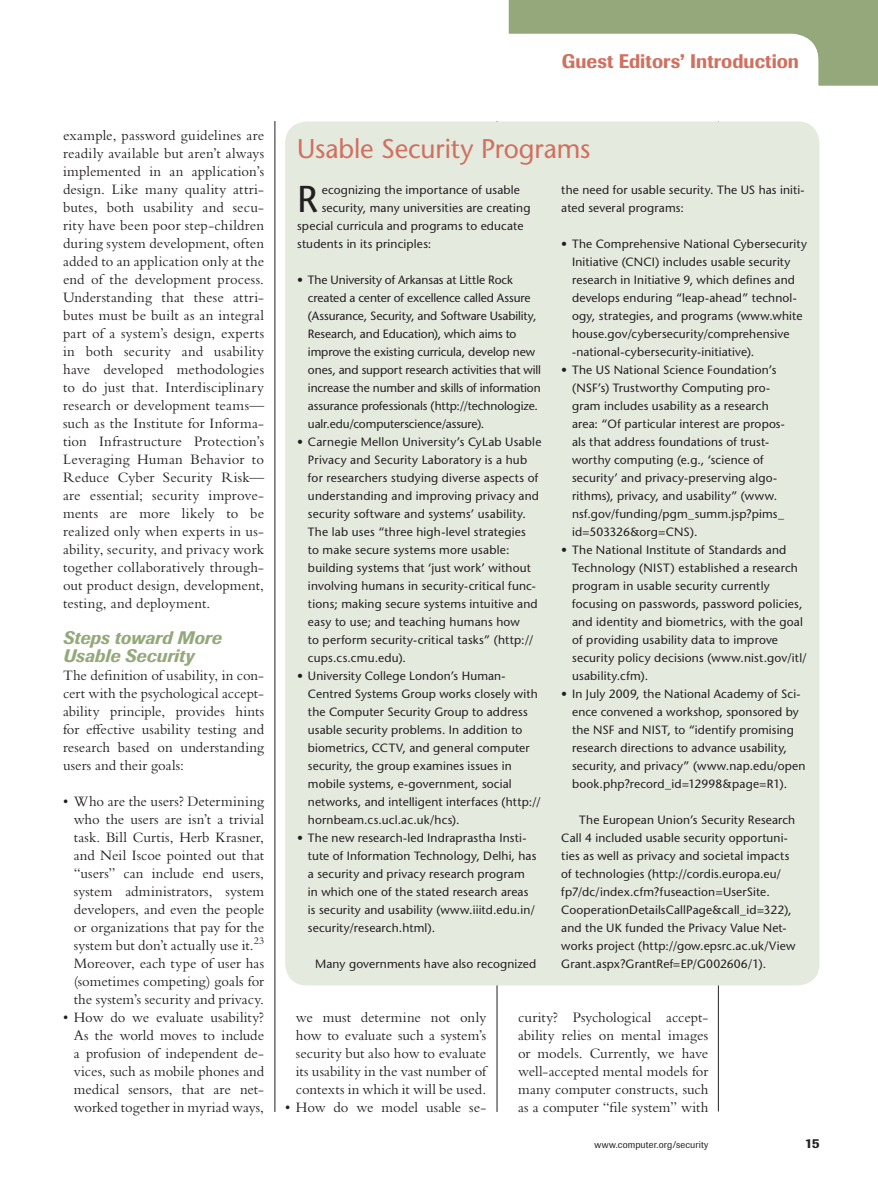
<style>
.page{position:relative;width:878px;height:1188px;background:#fff}
.page>*{position:absolute;margin:0;border:0;box-sizing:border-box;transform-origin:0 0}
.b_INTRO{font:500 37.35px "Stone Sans Std";color:#231f20}
.b_HEAD{font:500 27px "Stone Sans Std";letter-spacing:-.005em;color:#d0705f}
.t1{font:500 19.5px "Imago";color:#d0705f}
.Heading_1{font:italic 500 18px/18px "Imago";letter-spacing:.005em;color:#94a87b}
.PARAGRAPH{font:15px/18px "Bembo Std";letter-spacing:.01em;color:#231f20;text-align:justify}
.LIST_1{font:15px/18px "Bembo Std";color:#231f20;text-align:justify}
.LIST_1a{font:15px/18px "Bembo Std";letter-spacing:.005em;color:#231f20;text-align:justify}
.PARAGRAPH__NO_INDENT{font:15px/18px "Bembo Std";letter-spacing:.005em;color:#231f20;text-align:justify}
.t2{font:500 13.5px "Imago";color:#231f20}
.b_LIST_1{font:500 12px/18px "Stone Sans Std";letter-spacing:.015em;color:#231f20}
.b_LIST_1a{font:500 12px/18px "Stone Sans Std";color:#231f20}
.b_PARAGRAPH{font:500 12px/18px "Stone Sans Std";letter-spacing:.01em;color:#231f20}
.b_LIST_1z{font:500 12px/18px "Stone Sans Std";letter-spacing:.01em;color:#231f20}
.b_INTRO-2{font:500 12px "Stone Sans Std";letter-spacing:.01em;color:#231f20}
.t3{font:9.75px "Imago";letter-spacing:.015em;color:#231f20}
</style>
<div class="page">
<hr style="left:718px;top:122px;width:1px;height:990px;background:#231f20">
<hr style="left:496px;top:121px;width:1px;height:991px;background:#231f20">
<hr style="left:274px;top:121px;width:1px;height:991px;background:#231f20">
<svg style="left:509px;top:0;width:369px;height:85px"></svg>
<div style="left:285px;top:121px;width:534px;height:865px;background:#e5eadf;border-radius:22px"></div>
<h3 class="t1" style="left:561px;top:49px;width:239px">Guest Editors’ Introduction</h3>
<p class="PARAGRAPH" style="left:63px;top:126px;width:203px">example, password guidelines are readily available but aren’t always implemented in an application’s design. Like many quality attri&shy;butes, both usability and secu&shy;rity have been poor step-children during system development, often added to an application only at the end of the development process.<br>Understanding that these attri&shy;butes must be built as an integral part of a system’s design, experts in both security and usability have developed methodologies to do just that. Interdisciplinary research or development teams— such as the Institute for Informa&shy;tion Infrastructure Protection’s Leveraging Human Behavior to Reduce Cyber Security Risk— are essential; security improve&shy;ments are more likely to be realized only when experts in us&shy;ability, security, and privacy work together collaboratively through&shy;out product design, development, testing, and deployment.</p>
<p class="Heading_1" style="left:63px;top:628px;width:160px">Steps toward More<br>Usable Security</p>
<p class="PARAGRAPH__NO_INDENT" style="left:63px;top:666px;width:203px">The definition of usability, in con&shy;cert with the psychological accept&shy;ability principle, provides hints for effective usability testing and research based on understanding users and their goals:</p>
<p class="LIST_1a" style="left:74px;top:792px;width:192px;text-indent:-11px">• Who are the users? Determining who the users are isn’t a trivial task. Bill Curtis, Herb Krasner, and Neil Iscoe pointed out that “users” can include end users, system administrators, system developers, and even the people or organizations that pay for the system but don’t actually use it.<sup>23<br></sup>Moreover, each type of user has (sometimes competing) goals for the system’s security and privacy.</p>
<p class="LIST_1" style="left:74px;top:1008px;width:192px;text-indent:-11px">• How do we evaluate usability?<br>As the world moves to include a profusion of independent de&shy;vices, such as mobile phones and medical sensors, that are net&shy;worked together in myriad ways,</p>
<p class="LIST_1" style="left:296px;top:1008px;width:192px">we must determine not only how to evaluate such a system’s security but also how to evaluate its usability in the vast number of contexts in which it will be used.</p>
<p class="b_HEAD" style="left:297px;top:132px;width:295px">Usable Security Programs</p>
<p class="b_INTRO" style="left:297px;top:176px;width:22px">R</p>
<p class="b_INTRO-2" style="left:322px;top:182px;width:200px">ecognizing the importance of usable</p>
<p class="b_PARAGRAPH" style="left:561px;top:180px;width:245px">the need for usable security. The US has initi&shy;ated several programs:</p>
<p class="b_LIST_1a" style="left:572px;top:234px;width:236px;text-indent:-11px">• The Comprehensive National Cybersecurity Initiative (CNCI) includes usable security research in Initiative 9, which defines and develops enduring “leap-ahead” technol&shy;ogy, strategies, and programs (www.white house.gov/cybersecurity/comprehensive -national-cybersecurity-initiative).</p>
<p class="b_LIST_1" style="left:572px;top:360px;width:214px;text-indent:-11px">• The US National Science Foundation’s (NSF’s) Trustworthy Computing pro&shy;gram includes usability as a research area: “Of particular interest are propos&shy;als that address foundations of trust&shy;worthy computing (e.g., ‘science of security’ and privacy-preserving algo&shy;rithms), privacy, and usability” (www. nsf.gov/funding/pgm_summ.jsp?pims_ id=503326&amp;org=CNS).</p>
<p class="b_LIST_1" style="left:572px;top:540px;width:236px;text-indent:-11px">• The National Institute of Standards and Technology (NIST) established a research program in usable security currently focusing on passwords, password policies, and identity and biometrics, with the goal of providing usability data to improve security policy decisions (www.nist.gov/itl/ usability.cfm).</p>
<p class="b_LIST_1z" style="left:572px;top:684px;width:235px;text-indent:-11px">• In July 2009, the National Academy of Sci&shy;ence convened a workshop, sponsored by the NSF and NIST, to “identify promising research directions to advance usability, security, and privacy” (www.nap.edu/open book.php?record_id=12998&amp;page=R1).</p>
<p class="b_PARAGRAPH" style="left:561px;top:810px;width:235px;text-indent:18px">The European Union’s Security Research Call 4 included usable security opportuni&shy;ties as well as privacy and societal impacts of technologies (http://cordis.europa.eu/ fp7/dc/index.cfm?fuseaction=UserSite.<br>CooperationDetailsCallPage&amp;call_id=322), and the UK funded the Privacy Value Net&shy;works project (http://gow.epsrc.ac.uk/View Grant.aspx?GrantRef=EP/G002606/1).</p>
<p class="b_INTRO-2" style="left:322px;top:200px;width:210px">security, many universities are creating</p>
<p class="b_INTRO-2" style="left:297px;top:218px;width:228px">special curricula and programs to educate</p>
<p class="b_INTRO-2" style="left:297px;top:236px;width:136px">students in its principles:</p>
<p class="b_LIST_1a" style="left:308px;top:270px;width:235px;text-indent:-11px">• The University of Arkansas at Little Rock created a center of excellence called Assure (Assurance, Security, and Software Usability, Research, and Education), which aims to improve the existing curricula, develop new ones, and support research activities that will increase the number and skills of information assurance professionals (http://technologize. ualr.edu/computerscience/assure).</p>
<p class="b_LIST_1" style="left:308px;top:432px;width:235px;text-indent:-11px">• Carnegie Mellon University’s CyLab Usable Privacy and Security Laboratory is a hub for researchers studying diverse aspects of understanding and improving privacy and security software and systems’ usability.<br>The lab uses “three high-level strategies<br>to make secure systems more usable: building systems that ‘just work’ without involving humans in security-critical func&shy;tions; making secure systems intuitive and easy to use; and teaching humans how<br>to perform security-critical tasks” (http:// cups.cs.cmu.edu).</p>
<p class="b_LIST_1" style="left:308px;top:666px;width:234px;text-indent:-11px">• University College London’s Human-Centred Systems Group works closely with the Computer Security Group to address usable security problems. In addition to biometrics, CCTV, and general computer security, the group examines issues in mobile systems, e-government, social networks, and intelligent interfaces (http:// hornbeam.cs.ucl.ac.uk/hcs).</p>
<p class="b_LIST_1z" style="left:308px;top:828px;width:230px;text-indent:-11px">• The new research-led Indraprastha Insti&shy;tute of Information Technology, Delhi, has a security and privacy research program in which one of the stated research areas is security and usability (www.iiitd.edu.in/ security/research.html).</p>
<p class="b_PARAGRAPH" style="left:315px;top:954px;width:223px">Many governments have also recognized</p>
<p class="LIST_1" style="left:518px;top:1008px;width:192px">curity? Psychological accept&shy;ability relies on mental images or models. Currently, we have well-accepted mental models for many computer constructs, such as a computer “file system” with</p>
<p class="LIST_1" style="left:285px;top:1098px;width:203px">• How do we model usable se-</p>
<p class="t3" style="left:594px;top:1138px;width:115px">www.computer.org/security</p>
<p class="t2" style="left:804px;top:1135px;width:16px">15</p>
</div>
